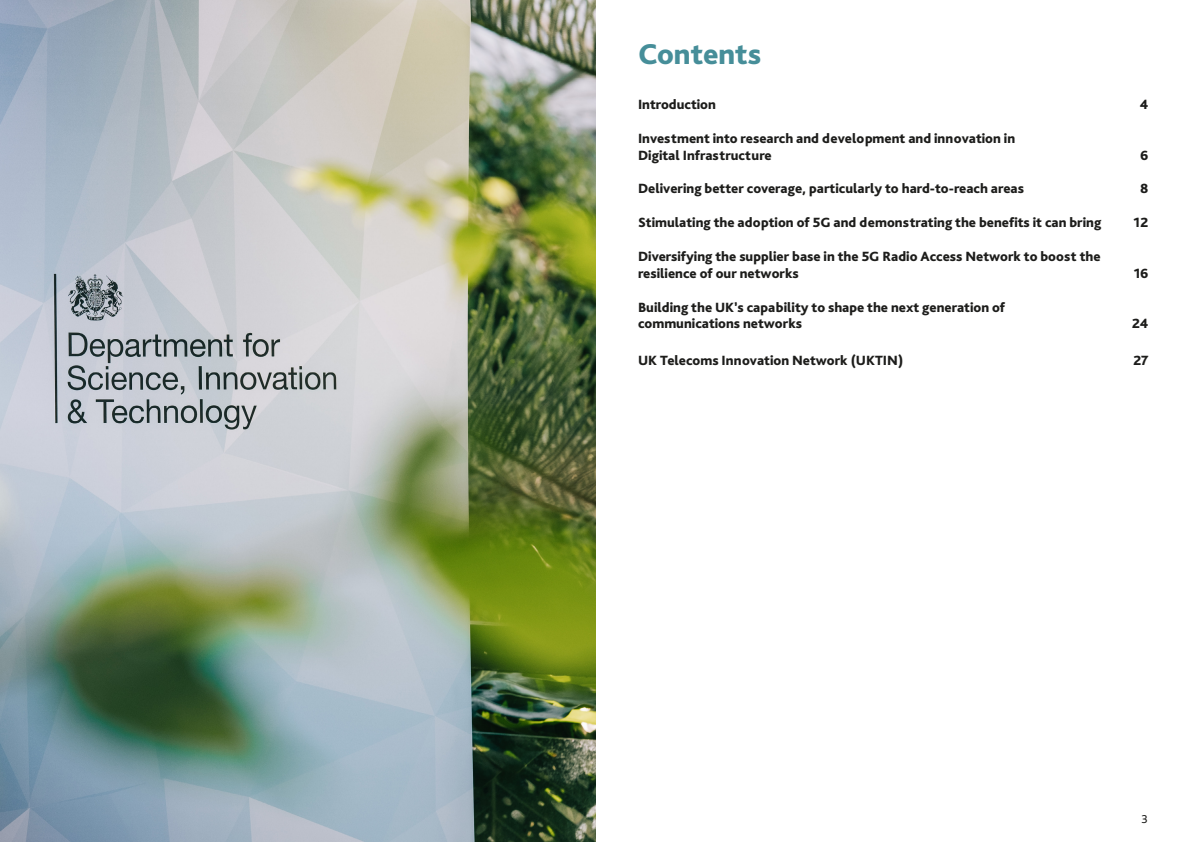
<style>
.page{position:relative;width:1191px;height:842px;background:#fff}
.page>*{position:absolute;margin:0;border:0;box-sizing:border-box;transform-origin:0 0}
.TOC_Heading{font:800 30px "Bliss Pro";color:#468e99}
.TOC_1{font:800 14px/16.8px "Bliss Pro";color:#1d1d1b}
.t1{font:12px "Bliss Pro";color:#1d1d1b}
</style>
<div class="page">
<img style="left:0;top:0;width:595px;height:842px">
<h2 class="TOC_Heading" style="left:638px;top:35px;width:125px">Contents</h2>
<p class="TOC_1" style="left:638px;top:96px;width:79px">Introduction</p>
<p class="TOC_1" style="left:1139px;top:96px;width:10px">4</p>
<p class="TOC_1" style="left:638px;top:129px;width:378px">Investment into research and development and innovation in<br>Digital Infrastructure</p>
<p class="TOC_1" style="left:1140px;top:146px;width:10px">6</p>
<p class="TOC_1" style="left:638px;top:180px;width:387px">Delivering better coverage, particularly to hard-to-reach areas</p>
<p class="TOC_1" style="left:1140px;top:180px;width:10px">8</p>
<p class="TOC_1" style="left:638px;top:214px;width:465px">Stimulating the adoption of 5G and demonstrating the benefits it can bring</p>
<p class="TOC_1" style="left:1133px;top:214px;width:17px">12</p>
<p class="TOC_1" style="left:638px;top:248px;width:464px">Diversifying the supplier base in the 5G Radio Access Network to boost the resilience of our networks</p>
<p class="TOC_1" style="left:1133px;top:264px;width:16px">16</p>
<p class="TOC_1" style="left:638px;top:298px;width:369px">Building the UK’s capability to shape the next generation of communications networks</p>
<p class="TOC_1" style="left:1132px;top:315px;width:18px">24</p>
<p class="TOC_1" style="left:638px;top:351px;width:267px">UK Telecoms Innovation Network (UKTIN)</p>
<p class="TOC_1" style="left:1133px;top:351px;width:17px">27</p>
<p class="t1" style="left:1141px;top:812px;width:8px">3</p>
</div>
